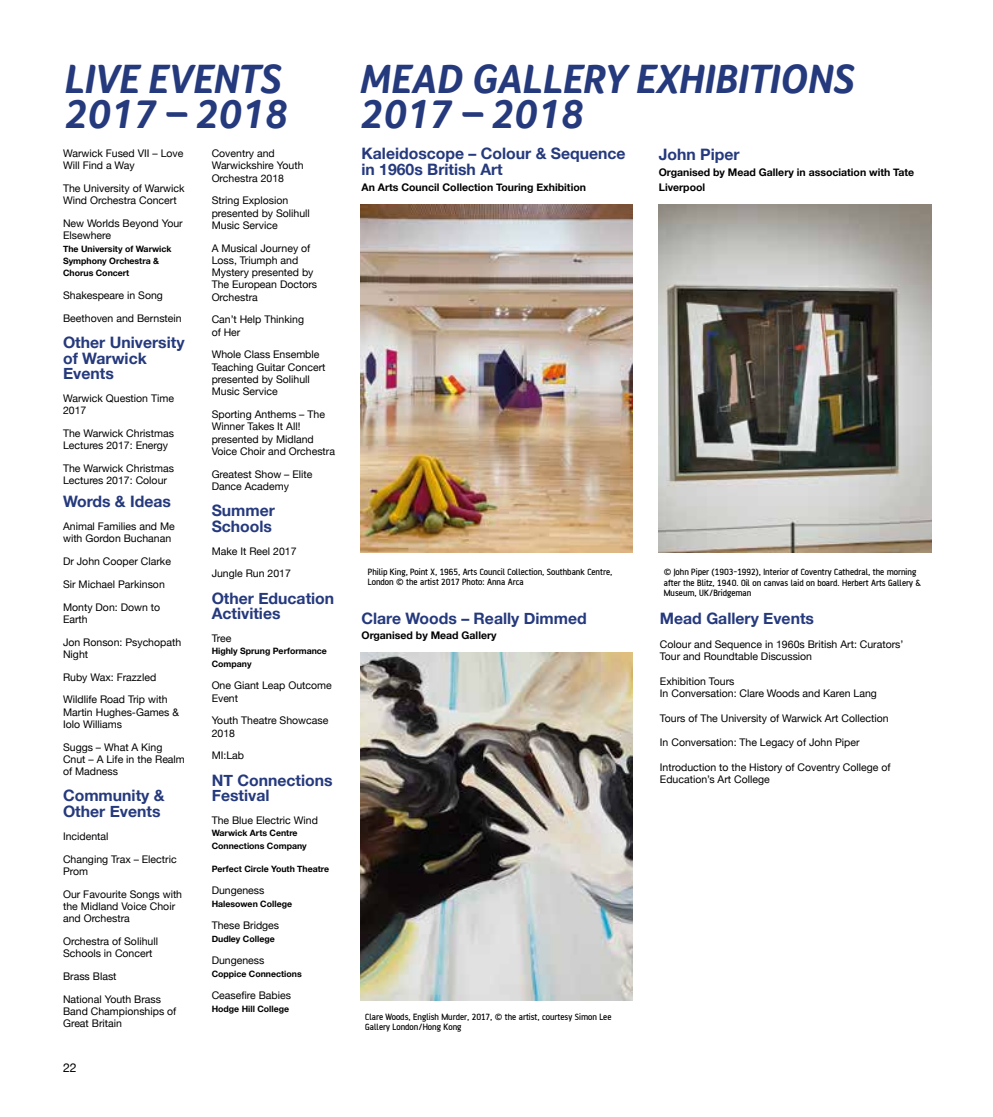
<style>
.page{position:relative;width:993px;height:1117px;background:#fff}
.page>*{position:absolute;margin:0;border:0;box-sizing:border-box;transform-origin:0 0}
.t1{font:italic 700 42px/35px "Foco";color:#25397d}
.t2{font:700 15.75px/15.8px "Helvetica Neue";color:#25397d}
.t3{font:12.25px "Helvetica Neue";color:#000}
.t4{font:10.5px/12.2px "Helvetica Neue";color:#000}
.t5{font:700 10.5px/15.8px "Helvetica Neue";color:#000}
.t6{font:500 9.62px/10.5px "AF Battersea";color:#000}
.t7{font:700 8.75px/12.2px "Helvetica Neue";color:#000}
</style>
<div class="page">
<img style="left:360px;top:204px;width:272px;height:348px">
<img style="left:360px;top:652px;width:272px;height:348px">
<img style="left:658px;top:204px;width:272px;height:348px">
<h1 class="t1" style="left:64px;top:61px;width:225px">LIVE EVENTS<br>2017 – 2018</h1>
<h1 class="t1" style="left:360px;top:61px;width:495px">MEAD GALLERY EXHIBITIONS<br>2017 – 2018</h1>
<p class="t4" style="left:63px;top:148px;width:122px">Warwick Fused VII – Love<br>Will Find a Way</p>
<p class="t4" style="left:63px;top:183px;width:123px">The University of Warwick<br>Wind Orchestra Concert</p>
<p class="t4" style="left:63px;top:218px;width:121px">New Worlds Beyond Your<br>Elsewhere</p>
<p class="t7" style="left:63px;top:242px;width:110px">The University of Warwick<br>Symphony Orchestra &amp;<br>Chorus Concert</p>
<p class="t4" style="left:63px;top:284px;width:120px;line-height:22.8px">Shakespeare in Song<br>Beethoven and Bernstein</p>
<h2 class="t2" style="left:63px;top:335px;width:123px">Other University of Warwick<br>Events</h2>
<p class="t4" style="left:63px;top:393px;width:112px">Warwick Question Time<br>2017</p>
<p class="t4" style="left:63px;top:428px;width:112px">The Warwick Christmas<br>Lectures 2017: Energy</p>
<p class="t4" style="left:63px;top:463px;width:112px">The Warwick Christmas<br>Lectures 2017: Colour</p>
<h2 class="t2" style="left:63px;top:494px;width:109px">Words &amp; Ideas</h2>
<p class="t4" style="left:63px;top:520px;width:113px">Animal Families and Me with Gordon Buchanan</p>
<p class="t4" style="left:63px;top:550px;width:109px;line-height:22.8px">Dr John Cooper Clarke<br>Sir Michael Parkinson<br>Monty Don: Down to</p>
<p class="t4" style="left:63px;top:608px;width:120px;line-height:22.8px">Earth<br>Jon Ronson: Psychopath</p>
<p class="t4" style="left:63px;top:643px;width:106px;line-height:22.8px">Night<br>Ruby Wax: Frazzled<br>Wildlife Road Trip with</p>
<p class="t4" style="left:63px;top:706px;width:117px">Martin Hughes-Games &amp;<br>Iolo Williams</p>
<p class="t4" style="left:63px;top:741px;width:123px">Suggs – What A King<br>Cnut – A Life in the Realm of Madness</p>
<h2 class="t2" style="left:63px;top:788px;width:103px">Community &amp;<br>Other Events</h2>
<p class="t4" style="left:63px;top:825px;width:115px;line-height:22.8px">Incidental<br>Changing Trax – Electric</p>
<p class="t4" style="left:63px;top:860px;width:121px;line-height:22.8px">Prom<br>Our Favourite Songs with</p>
<p class="t4" style="left:63px;top:900px;width:114px">the Midland Voice Choir and Orchestra</p>
<p class="t4" style="left:63px;top:935px;width:96px">Orchestra of Solihull<br>Schools in Concert</p>
<p class="t4" style="left:63px;top:965px;width:100px;line-height:22.8px">Brass Blast<br>National Youth Brass</p>
<p class="t4" style="left:63px;top:1005px;width:115px">Band Championships of<br>Great Britain</p>
<p class="t3" style="left:63px;top:1058px;width:15px">22</p>
<p class="t4" style="left:211px;top:148px;width:93px">Coventry and<br>Warwickshire Youth<br>Orchestra 2018</p>
<p class="t4" style="left:211px;top:195px;width:100px">String Explosion presented by Solihull<br>Music Service</p>
<p class="t4" style="left:211px;top:242px;width:107px">A Musical Journey of<br>Loss, Triumph and<br>Mystery presented by<br>The European Doctors<br>Orchestra</p>
<p class="t4" style="left:211px;top:314px;width:94px">Can’t Help Thinking of Her</p>
<p class="t4" style="left:211px;top:349px;width:115px">Whole Class Ensemble<br>Teaching Guitar Concert presented by Solihull<br>Music Service</p>
<p class="t4" style="left:211px;top:408px;width:125px">Sporting Anthems – The<br>Winner Takes It All! presented by Midland<br>Voice Choir and Orchestra</p>
<p class="t4" style="left:211px;top:468px;width:102px">Greatest Show – Elite<br>Dance Academy</p>
<h2 class="t2" style="left:211px;top:503px;width:65px">Summer<br>Schools</h2>
<p class="t4" style="left:211px;top:540px;width:86px;line-height:22.8px">Make It Reel 2017<br>Jungle Run 2017</p>
<h2 class="t2" style="left:211px;top:590px;width:124px">Other Education<br>Activities</h2>
<p class="t4" style="left:211px;top:632px;width:21px">Tree</p>
<p class="t7" style="left:211px;top:645px;width:117px">Highly Sprung Performance<br>Company</p>
<p class="t4" style="left:211px;top:680px;width:122px">One Giant Leap Outcome<br>Event</p>
<p class="t4" style="left:211px;top:715px;width:118px">Youth Theatre Showcase<br>2018</p>
<p class="t4" style="left:211px;top:750px;width:34px">MI:Lab</p>
<h2 class="t2" style="left:211px;top:772px;width:122px">NT Connections<br>Festival</h2>
<p class="t4" style="left:211px;top:814px;width:108px">The Blue Electric Wind</p>
<p class="t7" style="left:211px;top:827px;width:97px">Warwick Arts Centre<br>Connections Company</p>
<p class="t7" style="left:211px;top:862px;width:119px">Perfect Circle Youth Theatre</p>
<p class="t4" style="left:211px;top:884px;width:54px">Dungeness</p>
<p class="t7" style="left:211px;top:897px;width:82px">Halesowen College</p>
<p class="t4" style="left:211px;top:919px;width:69px">These Bridges</p>
<p class="t7" style="left:211px;top:932px;width:65px">Dudley College</p>
<p class="t4" style="left:211px;top:954px;width:54px">Dungeness</p>
<p class="t7" style="left:211px;top:967px;width:92px">Coppice Connections</p>
<p class="t4" style="left:211px;top:989px;width:81px">Ceasefire Babies</p>
<p class="t7" style="left:211px;top:1002px;width:79px">Hodge Hill College</p>
<h2 class="t2" style="left:361px;top:146px;width:265px">Kaleidoscope – Colour &amp; Sequence in 1960s British Art</h2>
<p class="t5" style="left:361px;top:180px;width:226px">An Arts Council Collection Touring Exhibition</p>
<h2 class="t2" style="left:658px;top:147px;width:82px">John Piper</h2>
<p class="t5" style="left:658px;top:164px;width:257px">Organised by Mead Gallery in association with Tate<br>Liverpool</p>
<p class="t6" style="left:368px;top:566px;width:246px">Philip King, Point X, 1965, Arts Council Collection, Southbank Centre,<br>London © the artist 2017 Photo: Anna Arca</p>
<p class="t6" style="left:663px;top:567px;width:259px">© John Piper (1903-1992), Interior of Coventry Cathedral, the morning after the Blitz, 1940. Oil on canvas laid on board. Herbert Arts Gallery &amp;<br>Museum, UK/Bridgeman</p>
<h2 class="t2" style="left:361px;top:610px;width:227px">Clare Woods – Really Dimmed</h2>
<p class="t5" style="left:361px;top:628px;width:137px">Organised by Mead Gallery</p>
<h2 class="t2" style="left:659px;top:610px;width:155px">Mead Gallery Events</h2>
<p class="t4" style="left:659px;top:638px;width:245px">Colour and Sequence in 1960s British Art: Curators’<br>Tour and Roundtable Discussion</p>
<p class="t4" style="left:659px;top:675px;width:218px">Exhibition Tours<br>In Conversation: Clare Woods and Karen Lang</p>
<p class="t4" style="left:659px;top:712px;width:230px">Tours of The University of Warwick Art Collection</p>
<p class="t4" style="left:659px;top:736px;width:201px">In Conversation: The Legacy of John Piper</p>
<p class="t4" style="left:659px;top:761px;width:232px">Introduction to the History of Coventry College of<br>Education’s Art College</p>
<p class="t6" style="left:365px;top:1011px;width:248px">Clare Woods, English Murder, 2017, © the artist, courtesy Simon Lee<br>Gallery London/Hong Kong</p>
</div>
